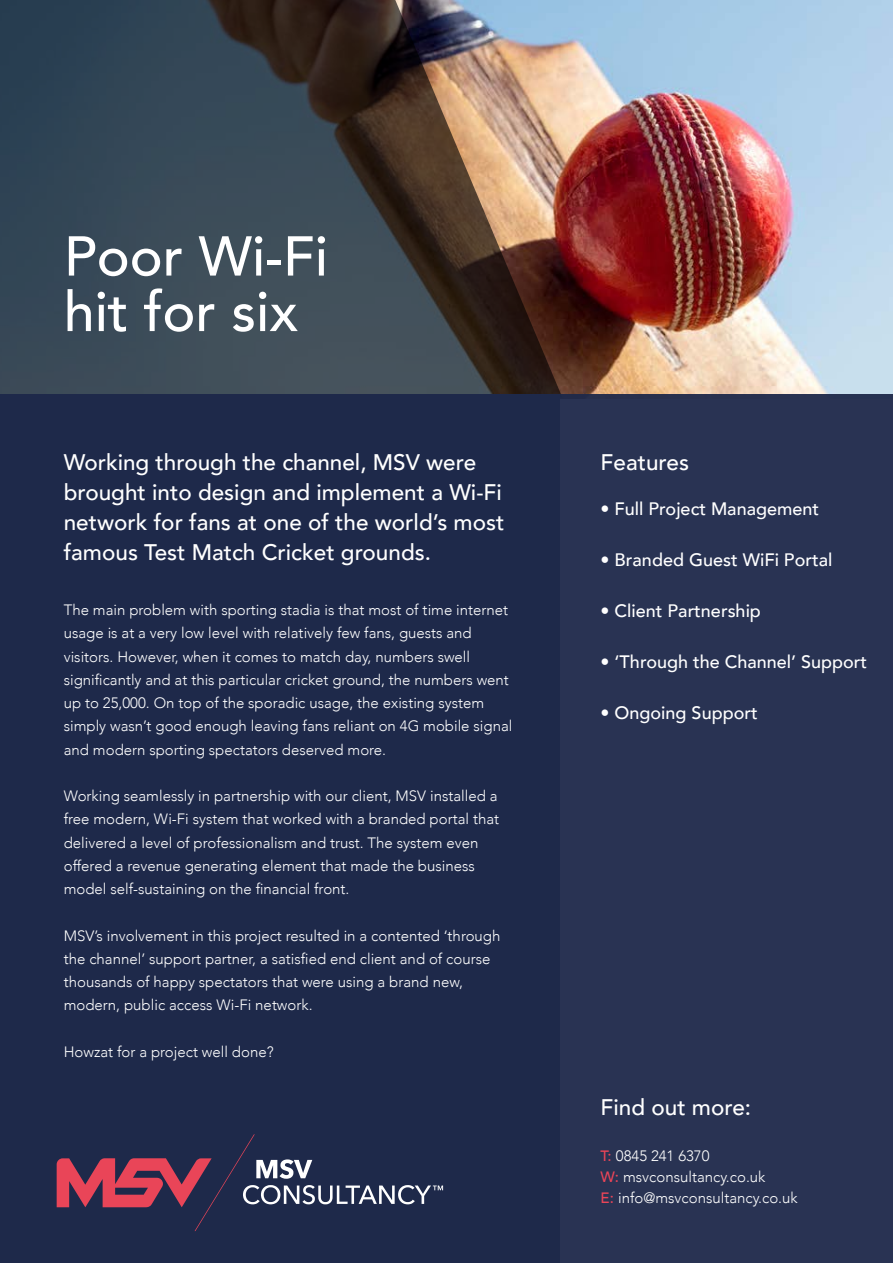
<style>
.page{position:relative;width:893px;height:1263px;background:#fff}
.page>*{position:absolute;margin:0;border:0;box-sizing:border-box;transform-origin:0 0}
.t1{font:500 55.5px/55.5px "Avenir";color:#fff}
.t2{font:500 22.5px/30px "Avenir";color:#fff}
.t3{font:500 18px "Avenir";color:#fff}
.t4{font:300 15px/23.2px "Avenir";color:#fff}
.s1{font-weight:500;color:#e94558}
</style>
<div class="page">
<img style="left:562px;top:0;width:331px;height:394px">
<svg style="left:0;top:0;width:562px;height:394px;background:#484c50"></svg>
<div style="left:560px;top:394px;width:333px;height:869px;background:#293353"></div>
<div style="left:0;top:394px;width:560px;height:869px;background:#1e294a"></div>
<svg style="left:57px;top:1134px;width:386px;height:97px"></svg>
<h1 class="t1" style="left:64px;top:225px;width:266px">Poor Wi-Fi hit for six</h1>
<h2 class="t2" style="left:64px;top:446px;width:442px">Working through the channel, MSV were brought into design and implement a Wi-Fi network for fans at one of the world’s most famous Test Match Cricket grounds.</h2>
<p class="t4" style="left:64px;top:598px;width:450px">The main problem with sporting stadia is that most of time internet usage is at a very low level with relatively few fans, guests and visitors. However, when it comes to match day, numbers swell significantly and at this particular cricket ground, the numbers went up to 25,000. On top of the sporadic usage, the existing system simply wasn’t good enough leaving fans reliant on 4G mobile signal and modern sporting spectators deserved more.</p>
<p class="t4" style="left:64px;top:784px;width:437px">Working seamlessly in partnership with our client, MSV installed a free modern, Wi-Fi system that worked with a branded portal that delivered a level of professionalism and trust. The system even offered a revenue generating element that made the business model self-sustaining on the financial front.</p>
<p class="t4" style="left:64px;top:924px;width:438px">MSV’s involvement in this project resulted in a contented ‘through the channel’ support partner, a satisfied end client and of course thousands of happy spectators that were using a brand new, modern, public access Wi-Fi network.</p>
<p class="t4" style="left:64px;top:1040px;width:211px">Howzat for a project well done?</p>
<h2 class="t2" style="left:601px;top:446px;width:90px">Features</h2>
<p class="t3" style="left:601px;top:493px;width:220px">• Full Project Management</p>
<p class="t3" style="left:601px;top:544px;width:233px">• Branded Guest WiFi Portal</p>
<p class="t3" style="left:601px;top:595px;width:162px">• Client Partnership</p>
<p class="t3" style="left:601px;top:646px;width:268px">• ‘Through the Channel’ Support</p>
<p class="t3" style="left:601px;top:697px;width:159px">• Ongoing Support</p>
<h2 class="t2" style="left:601px;top:1091px;width:152px">Find out more:</h2>
<p class="t4" style="left:601px;top:1145px;width:199px;line-height:21px"><span class="s1">T:</span> 0845 241 6370<br><span class="s1">W:</span> msvconsultancy.co.uk<br><span class="s1">E:</span> info@msvconsultancy.co.uk</p>
</div>
